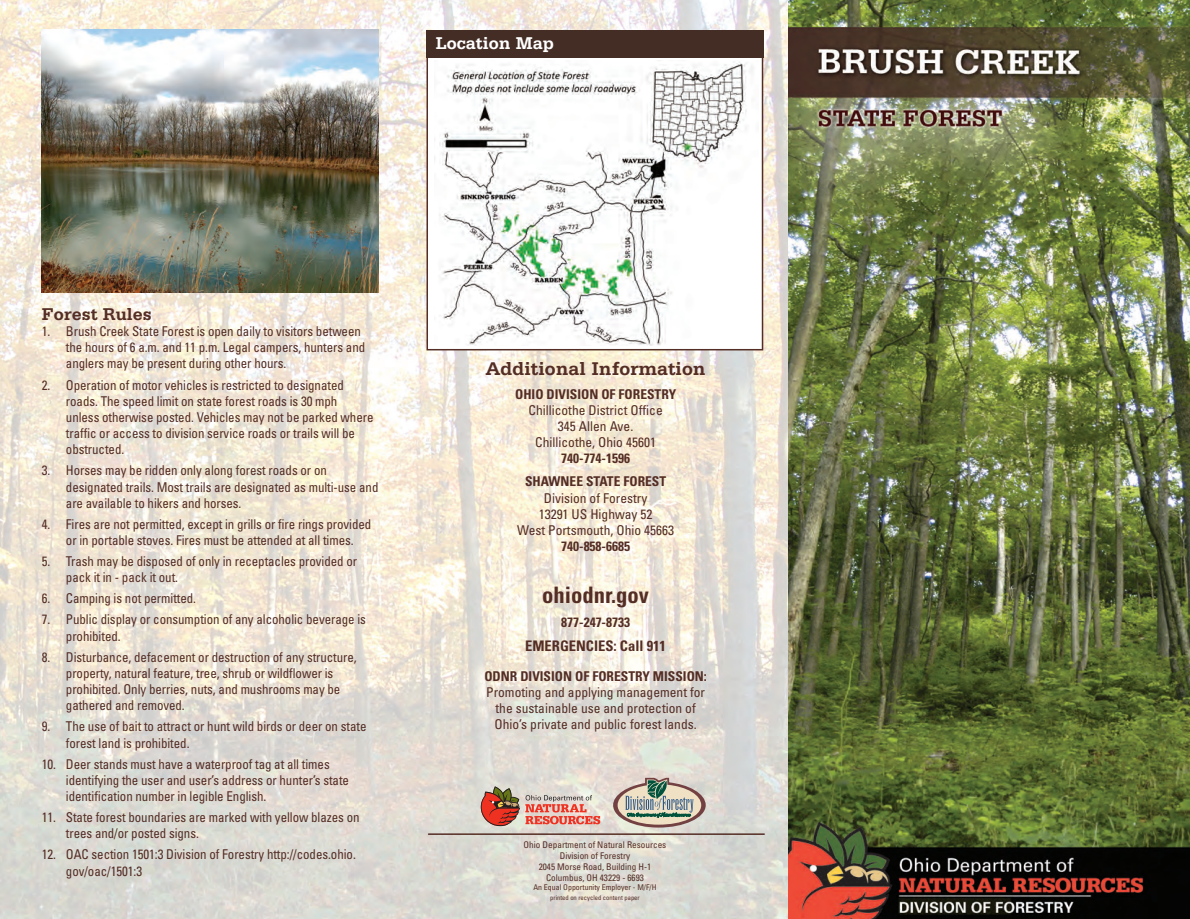
<style>
.page{position:relative;width:1190px;height:919px;background:#fff}
.page>*{position:absolute;margin:0;border:0;box-sizing:border-box;transform-origin:0 0}
.t1{font:700 condensed 22.65px "Univers";color:#542d24}
.t2{font:700 19.5px "Serifa";color:#542d24}
.t3{font:700 18px "Serifa";color:#fff}
.t4{font:700 18px "Serifa";color:#542d24}
.t5{font:700 condensed 14.55px "Univers";color:#542d24}
.t6{font:condensed 13.5px/16.2px "Univers";letter-spacing:-.005em;color:#542d24;scale:.96 1}
.t7{font:condensed 13.5px/16.2px "Univers";letter-spacing:-.005em;color:#542d24;text-align:center}
.t8{font:700 condensed 13.5px/23px "Univers";color:#542d24;text-align:center}
.t9{font:condensed 9.15px/11.1px "Univers";color:#542d24;text-align:center}
.t10{font:condensed 7.95px "Univers";color:#542d24}
.t11{font:condensed 6.6px "Univers";color:#542d24}
</style>
<div class="page">
<img style="left:0;top:0;width:789px;height:919px">
<div style="left:426px;top:53px;width:337px;height:297px;background:#fff;border:2px solid #542d24"></div>
<div style="left:426px;top:30px;width:337px;height:28px;background:#442d25"></div>
<svg style="left:612px;top:777px;width:94px;height:52px"></svg>
<hr style="left:428px;top:833px;width:337px;height:2px;background:#542d24">
<img style="left:789px;top:0;width:401px;height:919px">
<img style="left:434px;top:61px;width:319px;height:285px">
<svg style="left:481px;top:786px;width:119px;height:40px"></svg>
<img style="left:41px;top:30px;width:337px;height:263px">
<h3 class="t3" style="left:436px;top:32px;width:120px">Location Map</h3>
<h3 class="t4" style="left:42px;top:303px;width:112px">Forest Rules</h3>
<p class="t6" style="left:66px;top:323px;width:313px;text-indent:-24px">1. Brush Creek State Forest is open daily to visitors between the hours of 6 a.m. and 11 p.m. Legal campers, hunters and anglers may be present during other hours.</p>
<p class="t6" style="left:66px;top:376px;width:322px;text-indent:-24px">2. Operation of motor vehicles is restricted to designated roads. The speed limit on state forest roads is 30 mph unless otherwise posted. Vehicles may not be parked where traffic or access to division service roads or trails will be obstructed.</p>
<p class="t6" style="left:66px;top:462px;width:327px;text-indent:-24px">3. Horses may be ridden only along forest roads or on designated trails. Most trails are designated as multi-use and are available to hikers and horses.</p>
<p class="t6" style="left:42px;top:516px;width:345px;text-align:center">4. Fires are not permitted, except in grills or fire rings provided or in portable stoves. Fires must be attended at all times.</p>
<p class="t6" style="left:66px;top:553px;width:305px;text-indent:-24px">5. Trash may be disposed of only in receptacles provided or pack it in - pack it out.</p>
<p class="t6" style="left:42px;top:590px;width:162px">6. Camping is not permitted.</p>
<p class="t6" style="left:66px;top:611px;width:314px;text-indent:-24px">7. Public display or consumption of any alcoholic beverage is prohibited.</p>
<p class="t6" style="left:66px;top:649px;width:304px;text-indent:-24px">8. Disturbance, defacement or destruction of any structure, property, natural feature, tree, shrub or wildflower is prohibited. Only berries, nuts, and mushrooms may be gathered and removed.</p>
<p class="t6" style="left:66px;top:718px;width:315px;text-indent:-24px">9. The use of bait to attract or hunt wild birds or deer on state forest land is prohibited.</p>
<p class="t6" style="left:66px;top:755px;width:296px;text-indent:-24px">10. Deer stands must have a waterproof tag at all times identifying the user and user’s address or hunter’s state identification number in legible English.</p>
<p class="t6" style="left:66px;top:809px;width:307px;text-indent:-24px">11. State forest boundaries are marked with yellow blazes on trees and/or posted signs.</p>
<p class="t6" style="left:66px;top:846px;width:304px;text-indent:-24px">12. OAC section 1501:3 Division of Forestry http://codes.ohio. gov/oac/1501:3</p>
<h2 class="t2" style="left:485px;top:357px;width:222px">Additional Information</h2>
<p class="t8" style="left:515px;top:382px;width:163px">OHIO DIVISION OF FORESTRY</p>
<p class="t7" style="left:529px;top:402px;width:136px">Chillicothe District Office<br>345 Allen Ave.<br>Chillicothe, Ohio 45601</p>
<p class="t8" style="left:525px;top:447px;width:143px">740-774-1596<br>SHAWNEE STATE FOREST</p>
<p class="t7" style="left:517px;top:490px;width:159px">Division of Forestry<br>13291 US Highway 52<br>West Portsmouth, Ohio 45663</p>
<p class="t8" style="left:561px;top:535px;width:70px">740-858-6685</p>
<h1 class="t1" style="left:542px;top:581px;width:108px">ohiodnr.gov</h1>
<p class="t8" style="left:561px;top:610px;width:70px">877-247-8733</p>
<p class="t5" style="left:525px;top:637px;width:142px">EMERGENCIES: Call 911</p>
<p class="t8" style="left:484px;top:664px;width:224px">ODNR DIVISION OF FORESTRY MISSION:</p>
<p class="t7" style="left:486px;top:684px;width:220px">Promoting and applying management for the sustainable use and protection of<br>Ohio’s private and public forest lands.</p>
<p class="t9" style="left:524px;top:839px;width:144px">Ohio Department of Natural Resources<br>Division of Forestry<br>2045 Morse Road, Building H-1<br>Columbus, OH 43229 - 6693</p>
<p class="t10" style="left:533px;top:882px;width:125px">An Equal Opportunity Employer - M/F/H</p>
<p class="t11" style="left:550px;top:894px;width:91px">printed on recycled content paper</p>
</div>
